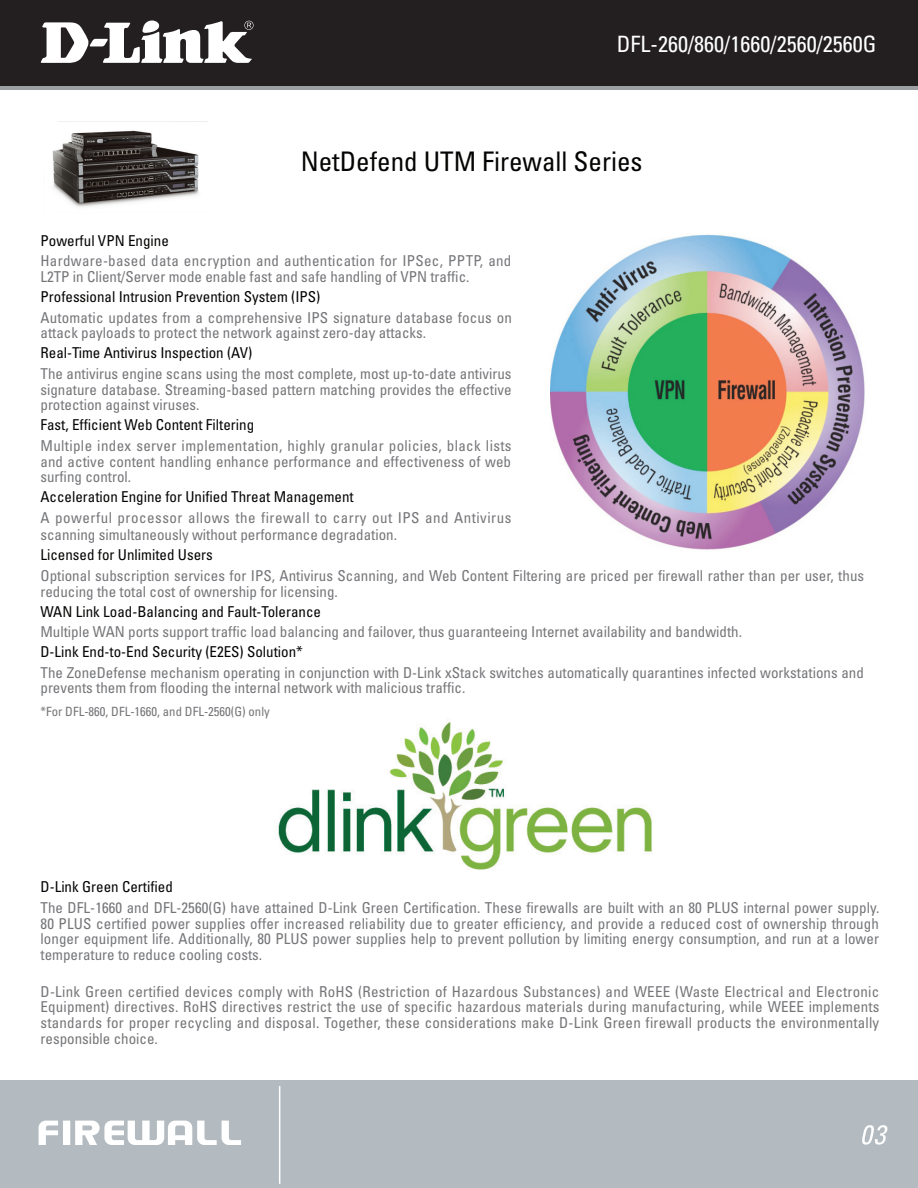
<style>
.page{position:relative;width:918px;height:1188px;background:#fff}
.page>*{position:absolute;margin:0;border:0;box-sizing:border-box;transform-origin:0 0}
.t1{font:condensed 27px "Univers";color:#040503}
.t2{font:condensed 22.5px "Univers";color:#fff}
.t3{font:condensed 15px/15.8px "Univers";color:#757679}
.t4{font:condensed 15px "Univers";color:#040503}
.t5{font:condensed 15px "Univers";letter-spacing:.035em;color:#757679}
.t6{font:condensed 12.75px "Univers";color:#757679}
</style>
<div class="page">
<div style="left:0;top:0;width:918px;height:89px;background:linear-gradient(to right,#9b9ea3,#9b9ea3)"></div>
<div style="left:0;top:0;width:918px;height:85px;background:#231f20"></div>
<svg style="left:41px;top:20px;width:213px;height:43px"></svg>
<div style="left:0;top:1080px;width:918px;height:108px;background:#b3bbc0"></div>
<svg style="left:39px;top:1121px;width:202px;height:24px"></svg>
<hr style="left:279px;top:1086px;width:1px;height:98px;background:#fff">
<svg style="left:862px;top:1125px;width:26px;height:20px"></svg>
<img style="left:550px;top:234px;width:315px;height:316px">
<img style="left:278px;top:722px;width:374px;height:148px">
<img style="left:52px;top:130px;width:147px;height:77px">
<h2 class="t2" style="left:617px;top:30px;width:258px">D FL-260/860/1660/2560/2560G</h2>
<h1 class="t1" style="left:301px;top:145px;width:343px">N etD efend UTM Firewall Series</h1>
<p class="t4" style="left:40px;top:231px;width:130px">Powerful VPN Engine</p>
<p class="t3" style="left:40px;top:253px;width:472px">Hardware-based data encryption and authentication for IPSec, PPTP, and<br>L2TP in Client/Server mode enable fast and safe handling of VPN traffic.</p>
<p class="t4" style="left:40px;top:287px;width:281px">Professional Intrusion Prevention System (IPS)</p>
<p class="t3" style="left:40px;top:309px;width:473px">Automatic updates from a comprehensive IPS signature database focus on attack payloads to protect the network against zero-day attacks.</p>
<p class="t4" style="left:40px;top:344px;width:213px">Real-Time Antivirus Inspection (AV)</p>
<p class="t3" style="left:40px;top:365px;width:473px;text-align:justify">The antivirus engine scans using the most complete, most up-to-date antivirus signature database. Streaming-based pattern matching provides the effective protection against viruses.</p>
<p class="t4" style="left:40px;top:416px;width:215px">Fast, Efficient Web Content Filtering</p>
<p class="t3" style="left:40px;top:437px;width:473px;text-align:justify">Multiple index server implementation, highly granular policies, black lists and active content handling enhance performance and effectiveness of web surfing control.</p>
<p class="t4" style="left:40px;top:488px;width:315px">Acceleration Engine for Unified Threat Management</p>
<p class="t5" style="left:40px;top:508px;width:473px">A powerful processor allows the firewall to carry out IPS and Antivirus</p>
<p class="t3" style="left:40px;top:527px;width:358px">scanning simultaneously without performance degradation.</p>
<p class="t4" style="left:40px;top:546px;width:174px">Licensed for Unlimited Users</p>
<p class="t3" style="left:40px;top:567px;width:825px">O ptional subscription services for IPS, Antivirus Scanning, and Web Content Filtering are priced per firewall rather than per user, thus reducing the total cost of ownership for licensing.</p>
<p class="t4" style="left:40px;top:602px;width:12px">WAN</p>
<p class="t4" style="left:76px;top:602px;width:247px">Link Load-Balancing and Fault-Tolerance</p>
<p class="t3" style="left:40px;top:624px;width:64px">Multiple WAN</p>
<p class="t3" style="left:128px;top:624px;width:615px">ports support traffic load balancing and failover, thus guaranteeing Internet availability and bandwidth.</p>
<p class="t4" style="left:40px;top:642px;width:264px">D-Link End-to-End Security (E2ES) Solution*</p>
<p class="t3" style="left:40px;top:664px;width:825px">The ZoneDefense mechanism operating in conjunction with D-Link xStack switches automatically quarantines infected workstations and prevents them from flooding the internal network with malicious traffic.</p>
<p class="t6" style="left:40px;top:703px;width:231px">*For D FL-860, D FL-1660, and D FL-2560(G) only</p>
<p class="t4" style="left:41px;top:878px;width:134px">D-Link Green Certified</p>
<p class="t3" style="left:41px;top:899px;width:841px;text-align:justify">The D FL-1660 and D FL-2560(G) have attained D-Link Green Certification. These firewalls are built with an 80 PLUS internal power supply.<br>80 PLUS certified power supplies offer increased reliability due to greater efficiency, and provide a reduced cost of ownership through longer equipment life. Additionally, 80 PLUS power supplies help to prevent pollution by limiting energy consumption, and run at a lower temperature to reduce cooling costs.</p>
<p class="t3" style="left:41px;top:983px;width:604px">D-Link Green certified devices comply with RoHS (Restriction of Hazardous Substances) and WEEE</p>
<p class="t3" style="left:41px;top:983px;width:840px;text-indent:635px">(Waste Electrical and Electronic<br>Equipment) directives. RoH S directives restrict the use of specific hazardous materials during manufacturing, while WEEE</p>
<p class="t3" style="left:41px;top:999px;width:840px;text-align:justify;text-indent:768px">implements standards for proper recycling and disposal. Together, these considerations make D-Link Green firewall products the environmentally responsible choice.</p>
</div>
